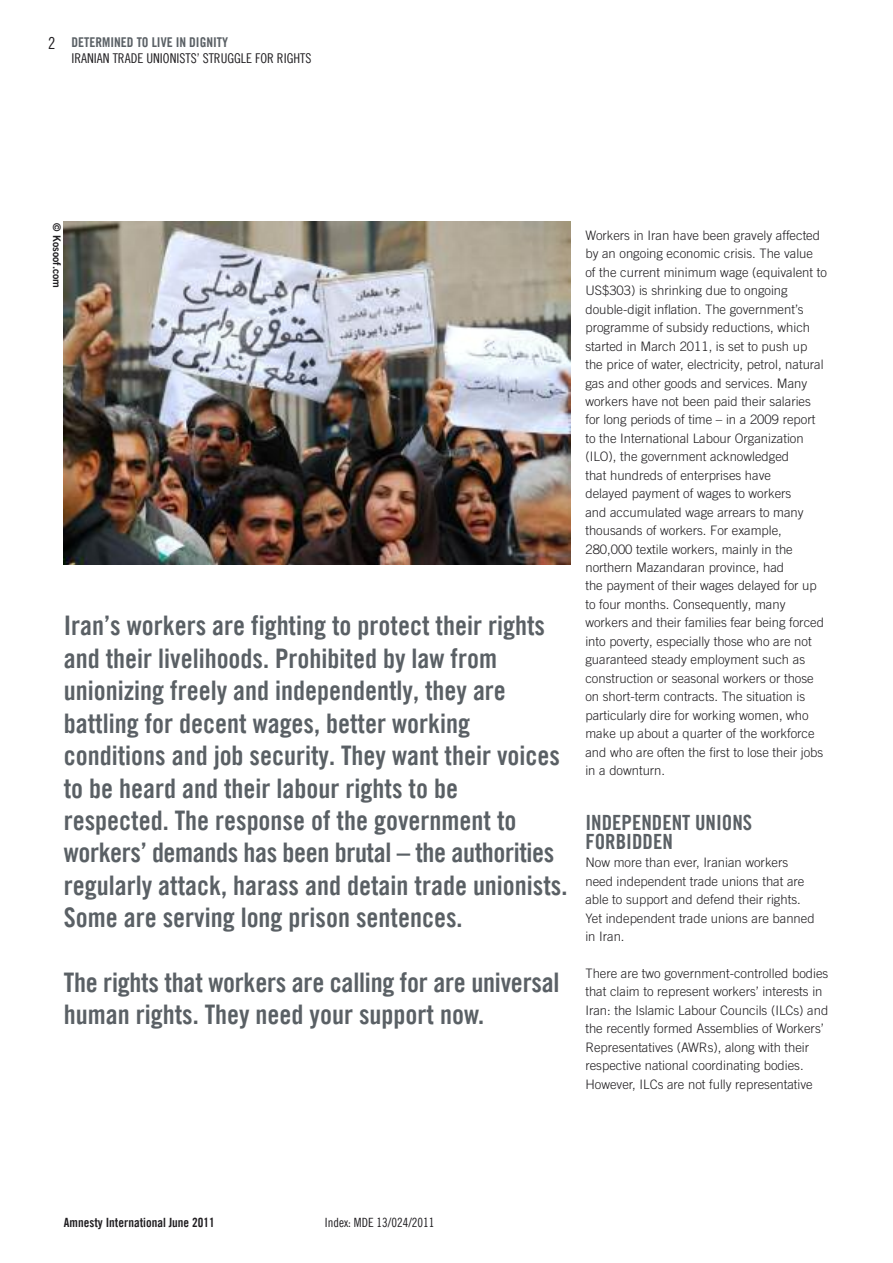
<style>
.page{position:relative;width:893px;height:1263px;background:#fff}
.page>*{position:absolute;margin:0;border:0;box-sizing:border-box;transform-origin:0 0}
.t1{font:27px/32.4px "Amnesty Trade Gothic Bd Cn 20";color:#5a6065}
.t2{font:21px/18.5px "Amnesty Trade Gothic Bd Cn 20";color:#5a6065}
.t3{font:16.5px "Amnesty Trade Gothic Cn 18";color:#201e21}
.t4{font:13.5px "Amnesty Trade Gothic Cn 18";color:#201e21}
.t5{font:13.5px "Amnesty Trade Gothic Bd Cn 20";color:#5a6065}
.t6{font:300 13.05px/18.5px "Amnesty Trade Gothic";color:#201e21}
.t7{font:12.75px "Amnesty Trade Gothic Bd Cn 20";color:#201e21}
.t8{font:12.75px "Amnesty Trade Gothic Cn 18";color:#201e21}
.t9{font:10.5px "Amnesty Trade Gothic Bd 2";color:#201e21}
</style>
<div class="page">
<img style="left:64px;top:221px;width:507px;height:343px">
<p class="t3" style="left:48px;top:33px;width:9px">2</p>
<p class="t5" style="left:71px;top:33px;width:158px">DETERMINED TO LIVE IN DIGNITY</p>
<p class="t4" style="left:71px;top:50px;width:241px">IRANIAN TRADE UNIONISTS’ STRUGGLE FOR RIGHTS</p>
<p class="t9" style="left:63px;top:223px;width:66px;rotate:90deg">© Kosoof.com</p>
<p class="t6" style="left:585px;top:226px;width:243px">Workers in Iran have been gravely affected by an ongoing economic crisis. The value<br>of the current minimum wage (equivalent to US$303) is shrinking due to ongoing double-digit inflation. The government’s programme of subsidy reductions, which started in March 2011, is set to push up the price of water, electricity, petrol, natural gas and other goods and services. Many workers have not been paid their salaries for long periods of time – in a 2009 report to the International Labour Organization (ILO), the government acknowledged<br>that hundreds of enterprises have<br>delayed payment of wages to workers<br>and accumulated wage arrears to many thousands of workers. For example, 280,000 textile workers, mainly in the northern Mazandaran province, had<br>the payment of their wages delayed for up to four months. Consequently, many workers and their families fear being forced into poverty, especially those who are not guaranteed steady employment such as construction or seasonal workers or those on short-term contracts. The situation is particularly dire for working women, who make up about a quarter of the workforce and who are often the first to lose their jobs in a downturn.</p>
<h2 class="t2" style="left:585px;top:813px;width:168px">INDEPENDENT UNIONS<br>FORBIDDEN</h2>
<p class="t6" style="left:585px;top:853px;width:231px">Now more than ever, Iranian workers need independent trade unions that are able to support and defend their rights.<br>Yet independent trade unions are banned in Iran.</p>
<p class="t6" style="left:585px;top:964px;width:244px">There are two government-controlled bodies that claim to represent workers’ interests in Iran: the Islamic Labour Councils (ILCs) and the recently formed Assemblies of Workers’ Representatives (AWRs), along with their respective national coordinating bodies.<br>However, ILCs are not fully representative</p>
<p class="t1" style="left:64px;top:609px;width:505px">Iran’s workers are fighting to protect their rights and their livelihoods. Prohibited by law from unionizing freely and independently, they are battling for decent wages, better working conditions and job security. They want their voices to be heard and their labour rights to be respected. The response of the government to workers’ demands has been brutal – the authorities regularly attack, harass and detain trade unionists.<br>Some are serving long prison sentences.</p>
<h1 class="t1" style="left:64px;top:965px;width:497px">The rights that workers are calling for are universal human rights. They need your support now.</h1>
<p class="t7" style="left:64px;top:1214px;width:152px">Amnesty International June 2011</p>
<p class="t8" style="left:325px;top:1214px;width:111px">Index: MDE 13/024/2011</p>
</div>
